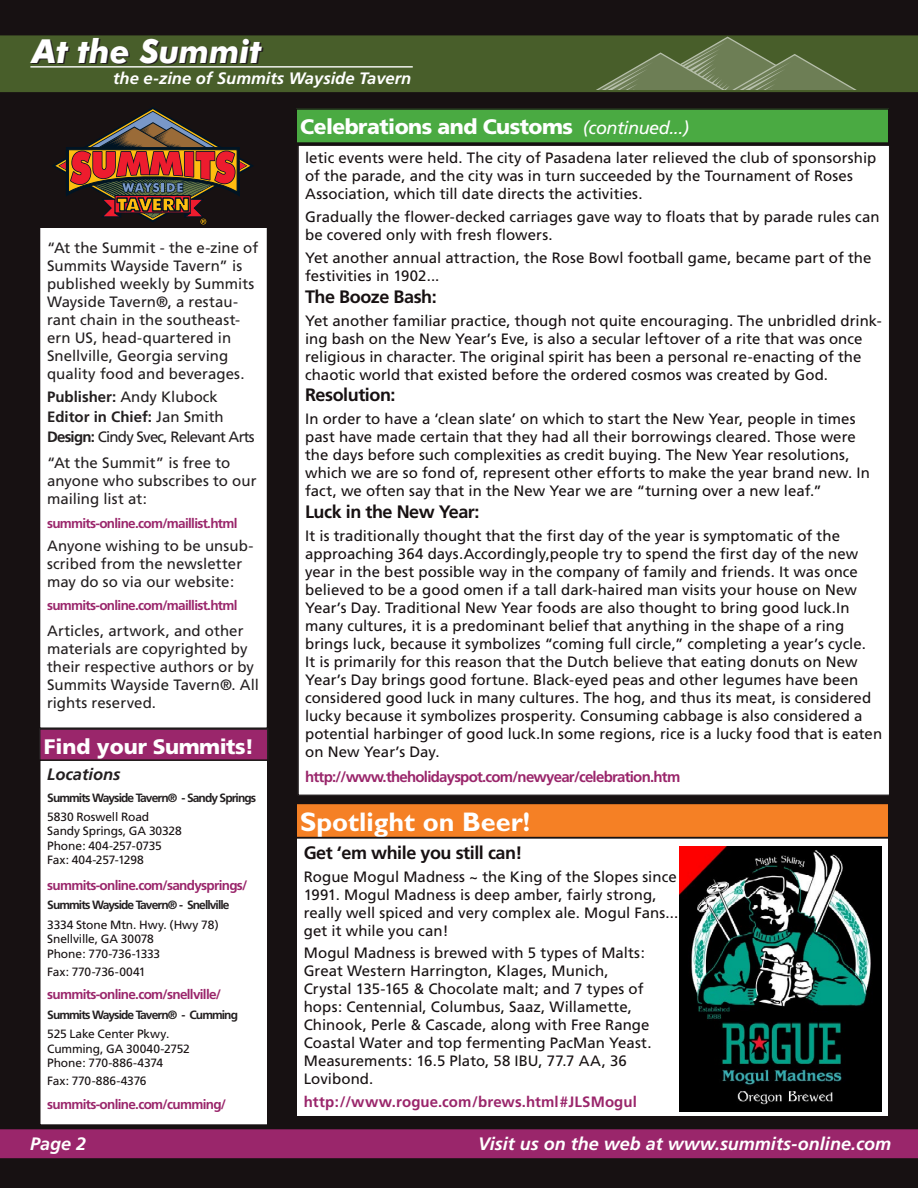
<style>
.page{position:relative;width:918px;height:1188px;background:#171112}
.page>*{position:absolute;margin:0;border:0;box-sizing:border-box;transform-origin:0 0}
.t1{font:italic 700 33.15px "Futura BT";color:#fff}
.News_Box_Titles{font:700 27px "Gill Sans";color:#fff}
.News_Box_Titles-2{font:900 21px "Frutiger";letter-spacing:-.025em;color:#fff}
.Headers_in_Big_Stories{font:900 21px "Frutiger";letter-spacing:-.01em;color:#fff}
.Heads_in_Shorts{font:700 18px "Frutiger";letter-spacing:-.025em;color:#171112}
.Footer_Type{font:italic 700 18px "Frutiger";color:#fff}
.t2{font:italic 700 16.5px "Frutiger";color:#fff}
.Passport_List{font:italic 700 16.5px "Frutiger";color:#231f20}
.Feature{font:15px/18px "Frutiger";letter-spacing:.005em;color:#171112}
.Body_copy{font:15px/18px "Frutiger";letter-spacing:.005em;color:#231f20}
.urls{font:700 15px "Frutiger";letter-spacing:-.05em;color:#9a266b}
.Feature-2{font:700 15px "Frutiger";letter-spacing:.005em;color:#9a266b}
.Name_List_-_Masthead{font:15px "Frutiger";letter-spacing:-.05em;color:#231f20}
.Name_List_-_Masthead-2{font:700 15px "Frutiger";color:#231f20}
.Name_List_-_Masthead-3{font:15px "Frutiger";color:#231f20}
.urls-2{font:700 13.5px "Frutiger";letter-spacing:-.05em;color:#9a266b}
.Feature-3{font:12px/14.4px "Frutiger";letter-spacing:-.01em;color:#171112}
.t3{font:700 12px "Frutiger";letter-spacing:-.075em;color:#231f20}
.s1{font-weight:400;font-style:italic;font-size:18px}
.s2{font-weight:700}
.s3{font-weight:400}
</style>
<div class="page">
<div style="left:0;top:1129px;width:918px;height:30px;background:#9a266b"></div>
<div style="left:40px;top:100px;width:228px;height:628px;background:#fff"></div>
<div style="left:39px;top:99px;width:229px;height:630px;border:2px solid #171112"></div>
<div style="left:40px;top:729px;width:228px;height:33px;background:#9a266b"></div>
<div style="left:39px;top:728px;width:229px;height:35px;border:2px solid #231f20"></div>
<div style="left:40px;top:760px;width:228px;height:365px;background:#fff"></div>
<div style="left:39px;top:759px;width:229px;height:367px;border:2px solid #171112"></div>
<div style="left:0;top:35px;width:918px;height:57px;background:#485e2a"></div>
<div style="left:39px;top:100px;width:229px;height:128px;background:#171112"></div>
<svg style="left:52px;top:107px;width:202px;height:117px"></svg>
<hr style="left:30px;top:66px;width:383px;height:2px;background:#fff">
<svg style="left:567px;top:36px;width:324px;height:54px;background:#5b6e40"></svg>
<div style="left:296px;top:109px;width:593px;height:34px;background:#4aaa42"></div>
<div style="left:295px;top:108px;width:594px;height:36px;border:2px solid #171112"></div>
<div style="left:296px;top:838px;width:593px;height:279px;background:#fff"></div>
<div style="left:295px;top:837px;width:594px;height:280px;border:2px solid #171112"></div>
<div style="left:296px;top:803px;width:593px;height:35px;background:#f58025"></div>
<div style="left:295px;top:803px;width:594px;height:35px;border:2px solid #171112"></div>
<div style="left:300px;top:147px;width:588px;height:646px;background:#fff"></div>
<img style="left:679px;top:846px;width:203px;height:265px">
<p class="t1" style="left:32px;top:31px;width:231px">At the Summit</p>
<p class="t2" style="left:113px;top:68px;width:300px">the e-zine of Summits Wayside Tavern</p>
<p class="News_Box_Titles-2" style="left:300px;top:114px;width:390px">Celebrations and Customs <span class="s1">(continued...)</span></p>
<p class="Body_copy" style="left:47px;top:239px;width:213px">“At the Summit - the e-zine of<br>Summits Wayside Tavern” is published weekly by Summits<br>Wayside Tavern®, a restau&shy;rant chain in the southeast&shy;ern US, head-quartered in<br>Snellville, Georgia serving quality food and beverages.</p>
<p class="Name_List_-_Masthead-3" style="left:47px;top:388px;width:172px"><span class="s2">Publisher:</span> Andy Klubock</p>
<p class="Name_List_-_Masthead-2" style="left:47px;top:408px;width:178px">Editor in Chief: <span class="s3">Jan Smith</span></p>
<p class="Name_List_-_Masthead" style="left:47px;top:428px;width:209px"><span class="s2">Design:</span> Cindy Svec, Relevant Arts</p>
<p class="Body_copy" style="left:47px;top:454px;width:211px">“At the Summit” is free to anyone who subscribes to our mailing list at:</p>
<p class="urls-2" style="left:47px;top:515px;width:192px">summits-online.com/maillist.html</p>
<p class="Body_copy" style="left:47px;top:537px;width:208px">Anyone wishing to be unsub&shy;scribed from the newsletter may do so via our website:</p>
<p class="urls-2" style="left:47px;top:598px;width:192px">summits-online.com/maillist.html</p>
<p class="Body_copy" style="left:47px;top:622px;width:214px">Articles, artwork, and other materials are copyrighted by their respective authors or by<br>Summits Wayside Tavern®. All rights reserved.</p>
<p class="Headers_in_Big_Stories" style="left:44px;top:734px;width:212px">Find your Summits!</p>
<p class="Passport_List" style="left:47px;top:765px;width:75px">Locations</p>
<p class="t3" style="left:47px;top:790px;width:211px">Summits Wayside Tavern® - Sandy Springs</p>
<p class="Feature-3" style="left:47px;top:810px;width:136px">5830 Roswell Road<br>Sandy Springs, GA 30328<br>Phone: 404-257-0735<br>Fax: 404-257-1298</p>
<p class="urls-2" style="left:47px;top:877px;width:202px">summits-online.com/sandysprings/</p>
<p class="t3" style="left:47px;top:898px;width:184px">Summits Wayside Tavern® - Snellville</p>
<p class="Feature-3" style="left:47px;top:917px;width:173px">3334 Stone Mtn. Hwy. (Hwy 78)<br>Snellville, GA 30078<br>Phone: 770-736-1333</p>
<p class="Feature-3" style="left:47px;top:964px;width:100px">Fax: 770-736-0041</p>
<p class="urls-2" style="left:47px;top:987px;width:175px">summits-online.com/snellville/</p>
<p class="t3" style="left:47px;top:1008px;width:192px">Summits Wayside Tavern® - Cumming</p>
<p class="Feature-3" style="left:47px;top:1027px;width:144px">525 Lake Center Pkwy.<br>Cumming, GA 30040-2752<br>Phone: 770-886-4374</p>
<p class="Feature-3" style="left:47px;top:1074px;width:101px">Fax: 770-886-4376</p>
<p class="urls-2" style="left:47px;top:1096px;width:180px">summits-online.com/cumming/</p>
<p class="Feature" style="left:305px;top:149px;width:573px">letic events were held. The city of Pasadena later relieved the club of sponsorship of the parade, and the city was in turn succeeded by the Tournament of Roses<br>Association, which till date directs the activities.</p>
<p class="Feature" style="left:305px;top:208px;width:576px">Gradually the flower-decked carriages gave way to floats that by parade rules can be covered only with fresh flowers.</p>
<p class="Feature" style="left:305px;top:249px;width:568px">Yet another annual attraction, the Rose Bowl football game, became part of the festivities in 1902...</p>
<p class="Heads_in_Shorts" style="left:305px;top:286px;width:133px">The Booze Bash:</p>
<p class="Feature" style="left:305px;top:312px;width:578px">Yet another familiar practice, though not quite encouraging. The unbridled drink&shy;ing bash on the New Year’s Eve, is also a secular leftover of a rite that was once religious in character. The original spirit has been a personal re-enacting of the chaotic world that existed before the ordered cosmos was created by God.</p>
<p class="Heads_in_Shorts" style="left:305px;top:384px;width:92px">Resolution:</p>
<p class="Feature" style="left:305px;top:410px;width:566px">In order to have a ‘clean slate’ on which to start the New Year, people in times past have made certain that they had all their borrowings cleared. Those were the days before such complexities as credit buying. The New Year resolutions, which we are so fond of, represent other efforts to make the year brand new. In fact, we often say that in the New Year we are “turning over a new leaf.”</p>
<p class="Heads_in_Shorts" style="left:305px;top:501px;width:176px">Luck in the New Year:</p>
<p class="Feature" style="left:305px;top:526px;width:579px">It is traditionally thought that the first day of the year is symptomatic of the approaching 364 days.Accordingly,people try to spend the first day of the new year in the best possible way in the company of family and friends. It was once believed to be a good omen if a tall dark-haired man visits your house on New Year’s Day. Traditional New Year foods are also thought to bring good luck.In many cultures, it is a predominant belief that anything in the shape of a ring brings luck, because it symbolizes “coming full circle,” completing a year’s cycle.<br>It is primarily for this reason that the Dutch believe that eating donuts on New Year’s Day brings good fortune. Black-eyed peas and other legumes have been considered good luck in many cultures. The hog, and thus its meat, is considered lucky because it symbolizes prosperity. Consuming cabbage is also considered a potential harbinger of good luck.In some regions, rice is a lucky food that is eaten on New Year’s Day.</p>
<p class="urls" style="left:305px;top:768px;width:377px">http://www.theholidayspot.com/newyear/celebration.htm</p>
<p class="News_Box_Titles" style="left:300px;top:806px;width:231px">Spotlight on Beer!</p>
<p class="Heads_in_Shorts" style="left:304px;top:842px;width:220px">Get ‘em while you still can!</p>
<p class="Feature" style="left:304px;top:867px;width:376px">Rogue Mogul Madness ~ the King of the Slopes since 1991. Mogul Madness is deep amber, fairly strong, really well spiced and very complex ale. Mogul Fans... get it while you can!</p>
<p class="Feature" style="left:304px;top:944px;width:349px">Mogul Madness is brewed with 5 types of Malts:<br>Great Western Harrington, Klages, Munich, Crystal 135-165 &amp; Chocolate malt; and 7 types of hops: Centennial, Columbus, Saaz, Willamette, Chinook, Perle &amp; Cascade, along with Free Range Coastal Water and top fermenting PacMan Yeast.<br>Measurements: 16.5 Plato, 58 IBU, 77.7 AA, 36<br>Lovibond.</p>
<p class="Feature-2" style="left:304px;top:1093px;width:335px">http://www.rogue.com/brews.html#JLSMogul</p>
<p class="Footer_Type" style="left:30px;top:1133px;width:58px">Page 2</p>
<p class="Footer_Type" style="left:478px;top:1134px;width:414px">Visit us on the web at www.summits-online.com</p>
</div>
